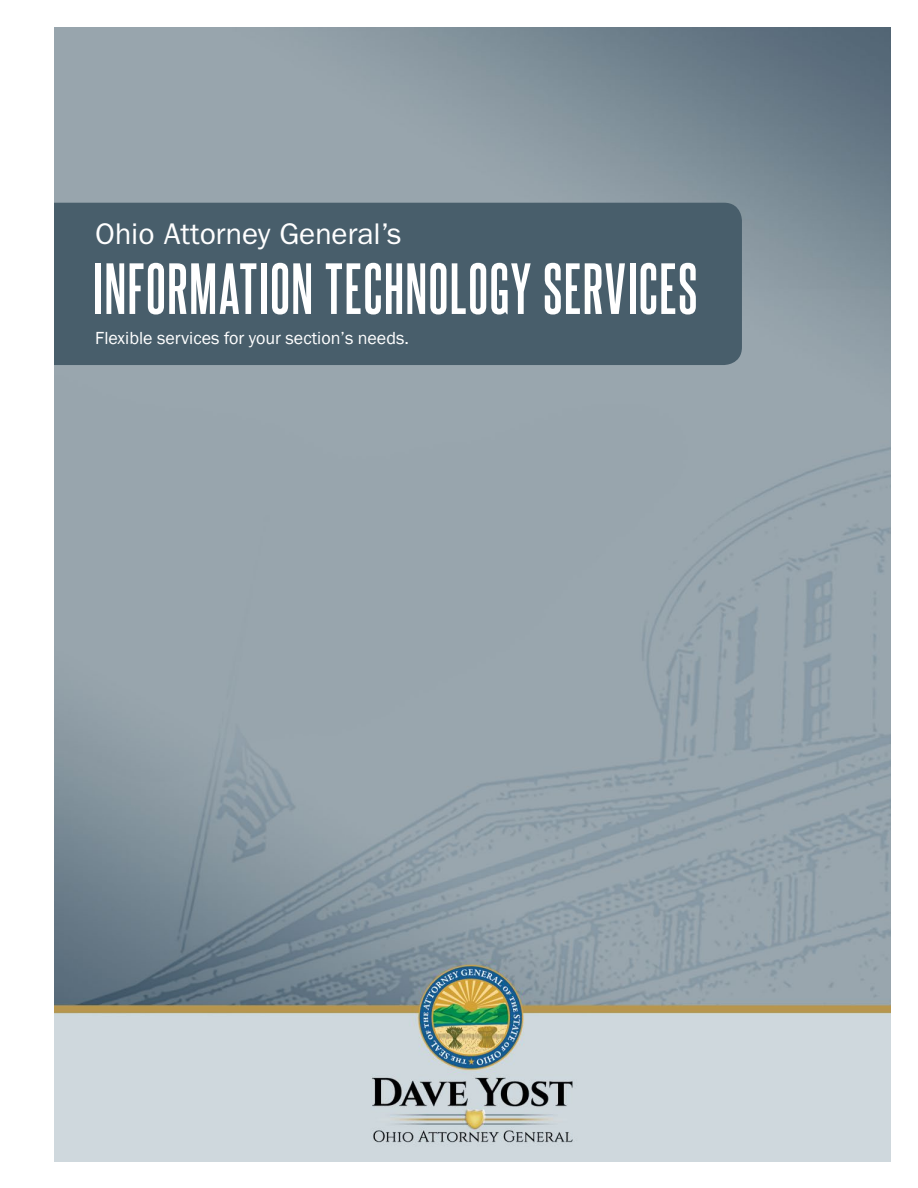
<style>
.page{position:relative;width:918px;height:1188px;background:#fff}
.page>*{position:absolute;margin:0;border:0;box-sizing:border-box;transform-origin:0 0}
.t1{font:700 61.5px "Steelfish Rg";letter-spacing:.02em;color:#fff}
.t2{font:30px "ITC Franklin Gothic Std";color:#fff}
.t3{font:18px "Franklin Gothic";color:#fff}
</style>
<div class="page">
<img style="left:54px;top:28px;width:837px;height:1133px">
<div style="left:18px;top:203px;width:724px;height:162px;background:#485e6b;border-radius:18px"></div>
<div style="left:0;top:0;width:54px;height:1188px;background:#fff"></div>
<p class="t2" style="left:95px;top:217px;width:308px">Ohio Attorney General’s</p>
<p class="t1" style="left:93px;top:251px;width:606px">INFORMATION TECHNOLOGY SERVICES</p>
<p class="t3" style="left:95px;top:327px;width:315px">Flexible services for your section’s needs.</p>
</div>
